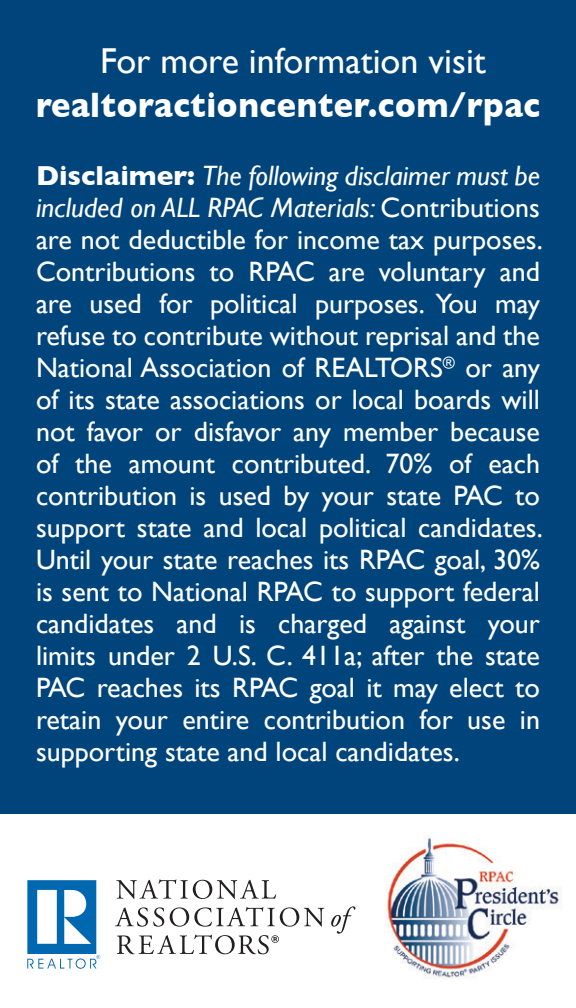
<style>
.page{position:relative;width:576px;height:1008px;background:#fff}
.page>*{position:absolute;margin:0;border:0;box-sizing:border-box;transform-origin:0 0}
.t1{font:700 36px "Gill Sans";letter-spacing:.02em;color:#fff;scale:.9 1}
.t2{font:36px "Gill Sans";color:#fff}
.t3{font:28px/32px "Gill Sans";color:#fff;text-align:justify}
.s1{font-weight:700}
.s2{font-style:italic}
</style>
<div class="page">
<div style="left:0;top:0;width:576px;height:814px;background:#00447c"></div>
<svg style="left:27px;top:880px;width:73px;height:89px"></svg>
<svg style="left:116px;top:879px;width:160px;height:20px"></svg>
<svg style="left:115px;top:907px;width:49px;height:20px"></svg>
<svg style="left:170px;top:907px;width:154px;height:20px"></svg>
<svg style="left:331px;top:906px;width:25px;height:28px"></svg>
<svg style="left:117px;top:935px;width:162px;height:19px"></svg>
<img style="left:385px;top:837px;width:177px;height:142px">
<p class="t2" style="left:100px;top:40px;width:387px">For more information visit</p>
<p class="t1" style="left:36px;top:84px;width:562px">realtoractioncenter.com/rpac</p>
<p class="t3" style="left:36px;top:159px;width:508px"><span class="s1">Disclaimer:</span> <span class="s2">The following disclaimer must be included on ALL RPAC Materials:</span> Contributions are not deductible for income tax purposes.<br>Contributions to RPAC are voluntary and are used for political purposes. You may refuse to contribute without reprisal and the National Association of REALTORS<sup>®</sup> or any of its state associations or local boards will not favor or disfavor any member because of the amount contributed. 70% of each contribution is used by your state PAC to support state and local political candidates.<br>Until your state reaches its RPAC goal, 30% is sent to National RPAC to support federal candidates and is charged against your limits under 2 U.S. C. 411a; after the state PAC reaches its RPAC goal it may elect to retain your entire contribution for use in supporting state and local candidates.</p>
</div>
